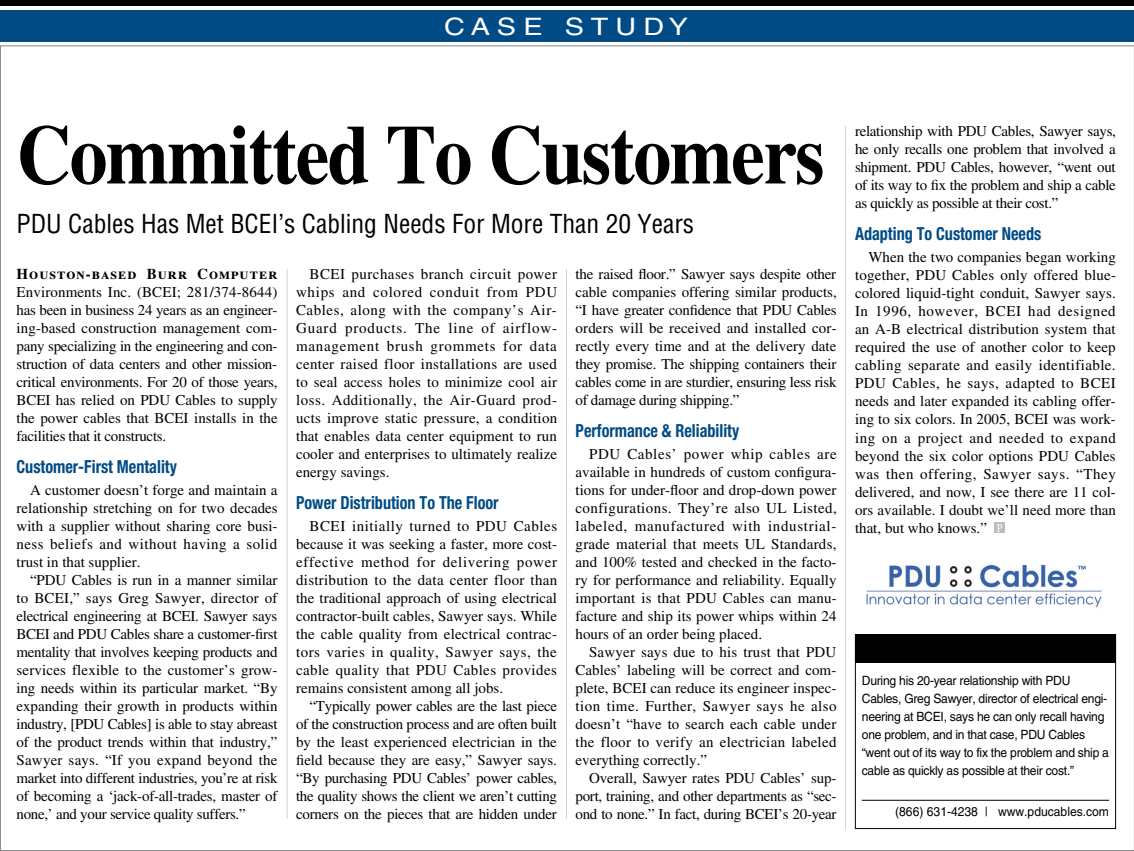
<style>
.page{position:relative;width:1134px;height:851px;background:#fff}
.page>*{position:absolute;margin:0;border:0;box-sizing:border-box;transform-origin:0 0}
.t1{font:700 84px "Times LT Std";letter-spacing:-.02em;color:#000;scale:.9 1}
.t2{font:condensed 25.5px "Helvetica LT Std";color:#000}
.t3{font:24px "Helvetica LT Std";letter-spacing:.235em;color:#fff;scale:1.2 1}
.t4{font:700 condensed 18px "Helvetica Neue LT Std";color:#004b85;scale:.9 1}
.t5{font:15px/18px "Times LT Std";color:#000;text-align:justify}
.t6{font:700 15px "Times LT Std";letter-spacing:.065em;color:#000}
.t7{font:12.75px/18px "Helvetica LT Std";letter-spacing:-.02em;color:#000;scale:.95 1}
.t8{font:12.75px "Helvetica LT Std";color:#000;scale:.95 1}
.s1{font-size:12px;color:#fff}
</style>
<div class="page">
<div style="left:995px;top:522px;width:10px;height:10px;background:#bcbec0"></div>
<hr style="left:845px;top:126px;width:1px;height:702px;background:#d1d3d4">
<hr style="left:287px;top:269px;width:1px;height:549px;background:#d1d3d4">
<hr style="left:566px;top:269px;width:1px;height:550px;background:#d1d3d4">
<div style="left:0;top:0;width:1134px;height:6px;background:#000"></div>
<div style="left:0;top:10px;width:1134px;height:32px;background:#004b85"></div>
<div style="left:855px;top:634px;width:261px;height:194px;border:1px solid #000"></div>
<div style="left:855px;top:634px;width:261px;height:29px;background:#000"></div>
<hr style="left:862px;top:799px;width:247px;height:1px;background:#000">
<img style="left:866px;top:564px;width:236px;height:44px">
<h3 class="t3" style="left:444px;top:12px;width:205px">case study</h3>
<h1 class="t1" style="left:17px;top:105px;width:899px">Committed To Customers</h1>
<h2 class="t2" style="left:17px;top:208px;width:679px">PDU Cables Has Met BCEI’s Cabling Needs For More Than 20 Years</h2>
<p class="t6" style="left:17px;top:265px;width:262px">Houston-based Burr Computer</p>
<p class="t5" style="left:17px;top:283px;width:263px">Environments Inc. (BCEI; 281/374-8644) has been in business 24 years as an engineer&shy;ing-based construction management com&shy;pany specializing in the engineering and con&shy;struction of data centers and other mission&shy;critical environments. For 20 of those years, BCEI has relied on PDU Cables to supply the power cables that BCEI installs in the facilities that it constructs.</p>
<p class="t4" style="left:17px;top:455px;width:180px">Customer-First Mentality</p>
<p class="t5" style="left:17px;top:481px;width:263px;text-indent:14px">A customer doesn’t forge and maintain a relationship stretching on for two decades with a supplier without sharing core busi&shy;ness beliefs and without having a solid trust in that supplier.</p>
<p class="t5" style="left:17px;top:571px;width:263px;text-indent:14px">“PDU Cables is run in a manner similar to BCEI,” says Greg Sawyer, director of electrical engineering at BCEI. Sawyer says BCEI and PDU Cables share a customer-first mentality that involves keeping products and services flexible to the customer’s grow&shy;ing needs within its particular market. “By expanding their growth in products within industry, [PDU Cables] is able to stay abreast of the product trends within that industry,” Sawyer says. “If you expand beyond the market into different industries, you’re at risk of becoming a ‘jack-of-all-trades, master of none,’ and your service quality suffers.”</p>
<p class="t5" style="left:296px;top:265px;width:263px;text-indent:14px">BCEI purchases branch circuit power whips and colored conduit from PDU Cables, along with the company’s Air-Guard products. The line of airflow&shy;management brush grommets for data center raised floor installations are used to seal access holes to minimize cool air loss. Additionally, the Air-Guard prod&shy;ucts improve static pressure, a condition that enables data center equipment to run cooler and enterprises to ultimately realize energy savings.</p>
<p class="t4" style="left:296px;top:491px;width:227px">Power Distribution To The Floor</p>
<p class="t5" style="left:296px;top:517px;width:263px;text-indent:14px">BCEI initially turned to PDU Cables because it was seeking a faster, more cost&shy;effective method for delivering power distribution to the data center floor than the traditional approach of using electrical contractor-built cables, Sawyer says. While the cable quality from electrical contrac&shy;tors varies in quality, Sawyer says, the cable quality that PDU Cables provides remains consistent among all jobs.</p>
<p class="t5" style="left:296px;top:697px;width:263px;text-indent:14px">“Typically power cables are the last piece of the construction process and are often built by the least experienced electrician in the field because they are easy,” Sawyer says. “By purchasing PDU Cables’ power cables, the quality shows the client we aren’t cutting corners on the pieces that are hidden under</p>
<p class="t5" style="left:576px;top:265px;width:263px">the raised floor.” Sawyer says despite other cable companies offering similar products, “I have greater confidence that PDU Cables orders will be received and installed cor&shy;rectly every time and at the delivery date they promise. The shipping containers their cables come in are sturdier, ensuring less risk of damage during shipping.”</p>
<p class="t4" style="left:576px;top:419px;width:183px">Performance &amp; Reliability</p>
<p class="t5" style="left:576px;top:445px;width:263px;text-indent:14px">PDU Cables’ power whip cables are available in hundreds of custom configura&shy;tions for under-floor and drop-down power configurations. They’re also UL Listed, labeled, manufactured with industrial&shy;grade material that meets UL Standards, and 100% tested and checked in the facto&shy;ry for performance and reliability. Equally important is that PDU Cables can manu&shy;facture and ship its power whips within 24 hours of an order being placed.</p>
<p class="t5" style="left:576px;top:643px;width:263px;text-indent:14px">Sawyer says due to his trust that PDU Cables’ labeling will be correct and com&shy;plete, BCEI can reduce its engineer inspec&shy;tion time. Further, Sawyer says he also doesn’t “have to search each cable under the floor to verify an electrician labeled everything correctly.”</p>
<p class="t5" style="left:576px;top:769px;width:263px;text-indent:14px">Overall, Sawyer rates PDU Cables’ sup&shy;port, training, and other departments as “sec&shy;ond to none.” In fact, during BCEI’s 20-year</p>
<p class="t5" style="left:855px;top:122px;width:262px">relationship with PDU Cables, Sawyer says, he only recalls one problem that involved a shipment. PDU Cables, however, “went out of its way to fix the problem and ship a cable as quickly as possible at their cost.”</p>
<p class="t4" style="left:855px;top:222px;width:209px">Adapting To Customer Needs</p>
<p class="t5" style="left:855px;top:248px;width:263px;text-indent:14px">When the two companies began working together, PDU Cables only offered blue&shy;colored liquid-tight conduit, Sawyer says.<br>In 1996, however, BCEI had designed an A-B electrical distribution system that required the use of another color to keep cabling separate and easily identifiable.<br>PDU Cables, he says, adapted to BCEI needs and later expanded its cabling offer&shy;ing to six colors. In 2005, BCEI was work&shy;ing on a project and needed to expand beyond the six color options PDU Cables was then offering, Sawyer says. “They delivered, and now, I see there are 11 col&shy;ors available. I doubt we’ll need more than that, but who knows.” <span class="s1">P</span></p>
<p class="t7" style="left:862px;top:671px;width:262px">During his 20-year relationship with PDU<br>Cables, Greg Sawyer, director of electrical engi&shy;neering at BCE I, says he can only recall having one problem, and in that case, PDU Cables “went out of its way to fix the problem and ship a cable as quickly as possible at their cost.”</p>
<p class="t8" style="left:895px;top:803px;width:227px">(866) 631-4238 | www.pducables.com</p>
</div>
